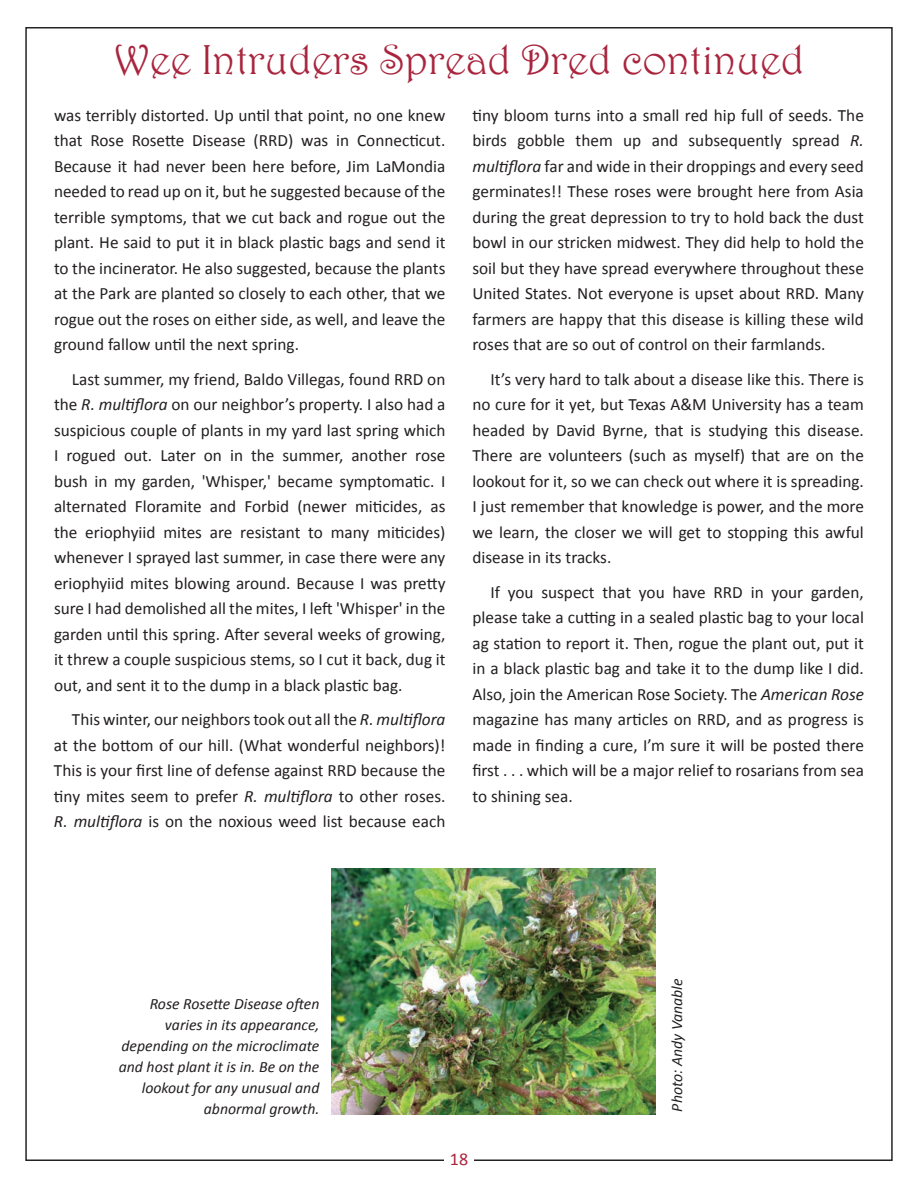
<style>
.page{position:relative;width:918px;height:1188px;background:#fff}
.page>*{position:absolute;margin:0;border:0;box-sizing:border-box;transform-origin:0 0}
.t1{font:42px "Harrington";color:#a9253e}
.t2{font:18px "Calibri";color:#a9253e}
.t3{font:17.25px/25.5px "Calibri";color:#231f20;text-align:justify}
.t4{font:italic 15.75px/21px "Calibri";color:#231f20;text-align:right}
.s1{font-style:italic}
</style>
<div class="page">
<img style="left:331px;top:869px;width:325px;height:246px">
<h1 class="t1" style="left:114px;top:34px;width:692px">Wee Intruders Spread Dred continued</h1>
<p class="t3" style="left:54px;top:103px;width:393px">was terribly distorted. Up until that point, no one knew that Rose Rosette Disease (RRD) was in Connecticut.<br>Because it had never been here before, Jim LaMondia needed to read up on it, but he suggested because of the terrible symptoms, that we cut back and rogue out the plant. He said to put it in black plastic bags and send it to the incinerator. He also suggested, because the plants at the Park are planted so closely to each other, that we rogue out the roses on either side, as well, and leave the ground fallow until the next spring.</p>
<p class="t3" style="left:54px;top:366px;width:393px;text-indent:18px">Last summer, my friend, Baldo Villegas, found RRD on the <span class="s1">R. multiflora</span> on our neighbor’s property. I also had a suspicious couple of plants in my yard last spring which I rogued out. Later on in the summer, another rose bush in my garden, 'Whisper,' became symptomatic. I alternated Floramite and Forbid (newer miticides, as the eriophyiid mites are resistant to many miticides) whenever I sprayed last summer, in case there were any eriophyiid mites blowing around. Because I was pretty sure I had demolished all the mites, I left 'Whisper' in the garden until this spring. After several weeks of growing, it threw a couple suspicious stems, so I cut it back, dug it out, and sent it to the dump in a black plastic bag.</p>
<p class="t3" style="left:54px;top:707px;width:393px;text-indent:18px">This winter, our neighbors took out all the <span class="s1">R. multiflora </span>at the bottom of our hill. (What wonderful neighbors)!<br>This is your first line of defense against RRD because the tiny mites seem to prefer <span class="s1">R. multiflora</span> to other roses.<br><span class="s1">R. multiflora</span> is on the noxious weed list because each</p>
<p class="t3" style="left:472px;top:102px;width:393px">tiny bloom turns into a small red hip full of seeds. The birds gobble them up and subsequently spread <span class="s1">R. multiflora</span> far and wide in their droppings and every seed germinates!! These roses were brought here from Asia during the great depression to try to hold back the dust bowl in our stricken midwest. They did help to hold the soil but they have spread everywhere throughout these United States. Not everyone is upset about RRD. Many farmers are happy that this disease is killing these wild roses that are so out of control on their farmlands.</p>
<p class="t3" style="left:472px;top:366px;width:393px;text-indent:18px">It’s very hard to talk about a disease like this. There is no cure for it yet, but Texas A&amp;M University has a team headed by David Byrne, that is studying this disease.<br>There are volunteers (such as myself) that are on the lookout for it, so we can check out where it is spreading.<br>I just remember that knowledge is power, and the more we learn, the closer we will get to stopping this awful disease in its tracks.</p>
<p class="t3" style="left:472px;top:579px;width:393px;text-indent:18px">If you suspect that you have RRD in your garden, please take a cutting in a sealed plastic bag to your local ag station to report it. Then, rogue the plant out, put it in a black plastic bag and take it to the dump like I did.<br>Also, join the American Rose Society. The <span class="s1">American Rose </span>magazine has many articles on RRD, and as progress is made in finding a cure, I’m sure it will be posted there first . . . which will be a major relief to rosarians from sea to shining sea.</p>
<p class="t4" style="left:119px;top:993px;width:202px">Rose Rosette Disease often varies in its appearance, depending on the microclimate and host plant it is in. Be on the lookout for any unusual and abnormal growth.</p>
<p class="t4" style="left:666px;top:1112px;width:134px;rotate:-90deg">Photo: Andy Vanable</p>
<p class="t2" style="left:450px;top:1147px;width:20px">18</p>
</div>
